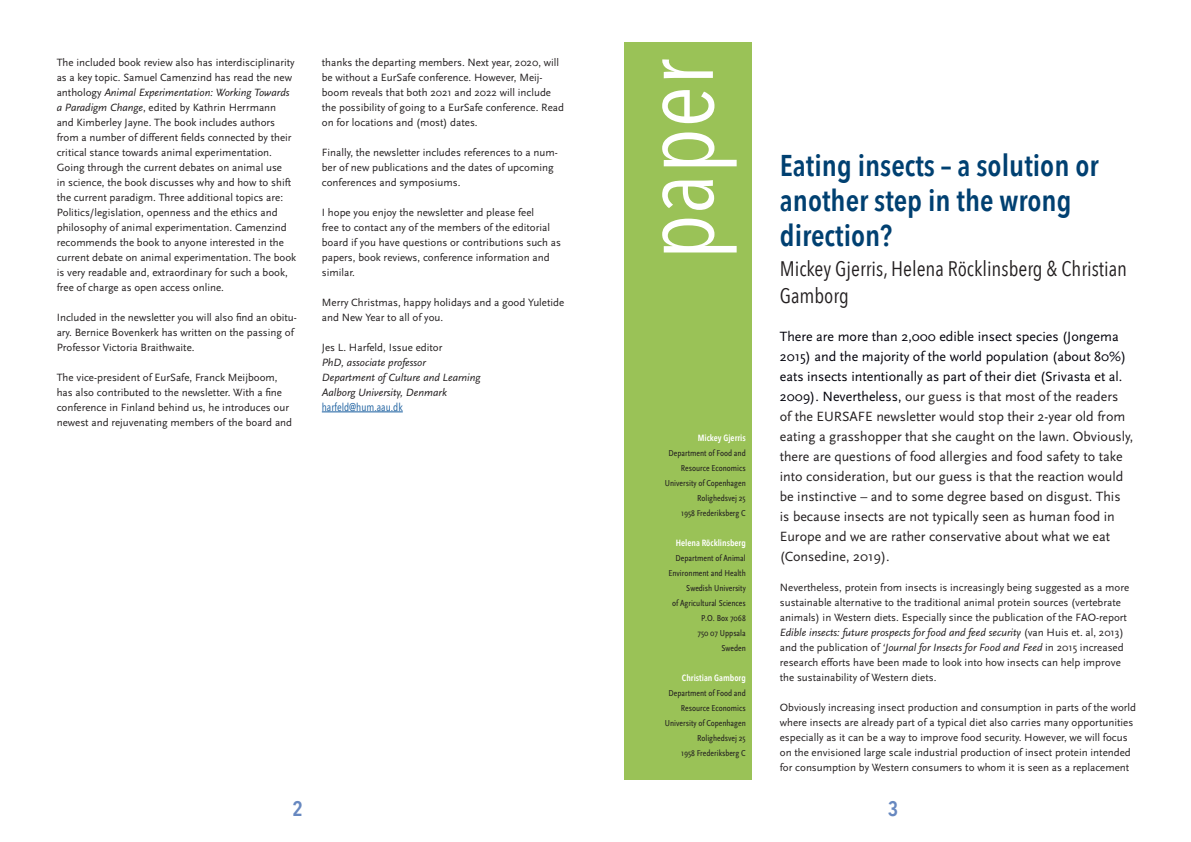
<style>
.page{position:relative;width:1191px;height:842px;background:#fff}
.page>*{position:absolute;margin:0;border:0;box-sizing:border-box;transform-origin:0 0}
.kop{font:99px "Avenir Next Condensed";color:#fff}
.KOP_DEF{font:600 30px/35px "Avenir Next Condensed";color:#004071}
.AUTEUR{font:21px/27px "Avenir Next Condensed";color:#231f20}
.kop_2{font:600 21px "Avenir Next Condensed";color:#6788c0}
.inleiding{font:14px/20px "Scala Sans";color:#231f20}
.basis{font:11px/15px "Scala Sans";color:#231f20}
.basis-2{font:italic 11px "Scala Sans";color:#231f20}
.basis-3{font:11px "Avenir Next Condensed";color:#175d9e}
.credits{font:9px "Scala Sans Regular Con";color:#231f20}
.credits-2{font:600 9px "Avenir Next Condensed";color:#fff}
.s1{font-style:italic}
.s2{color:#00000a}
</style>
<div class="page">
<hr style="left:322px;top:412px;width:81px;height:1px;background:#175d9e">
<div style="left:624px;top:43px;width:127px;height:737px;background:#9ac257"></div>
<p class="basis" style="left:57px;top:55px;width:241px">The included book review also has interdisciplinarity as a key topic. Samuel Camenzind has read the new anthology <span class="s1">Animal Experimentation: Working Towards a Paradigm Change</span>, edited by Kathrin Herrmann<br>and Kimberley Jayne. The book includes authors from a number of different fields connected by their critical stance towards animal experimentation.<br>Going through the current debates on animal use<br>in science, the book discusses why and how to shift the current paradigm. Three additional topics are:<br>Politics/legislation, openness and the ethics and philosophy of animal experimentation. Camenzind recommends the book to anyone interested in the current debate on animal experimentation. The book is very readable and, extraordinary for such a book, free of charge as open access online.</p>
<p class="basis" style="left:57px;top:310px;width:242px">Included in the newsletter you will also find an obitu&shy;ary. Bernice Bovenkerk has written on the passing of<br>Professor Victoria Braithwaite.</p>
<p class="basis" style="left:57px;top:370px;width:237px">The vice-president of EurSafe, Franck Meijboom, has also contributed to the newsletter. With a fine conference in Finland behind us, he introduces our newest and rejuvenating members of the board and</p>
<p class="basis" style="left:322px;top:55px;width:244px">thanks the departing members. Next year, 2020, will be without a EurSafe conference. However, Meij&shy;boom reveals that both 2021 and 2022 will include the possibility of going to a EurSafe conference. Read on for locations and (most) dates.</p>
<p class="basis" style="left:322px;top:145px;width:237px">Finally, the newsletter includes references to a num&shy;ber of new publications and the dates of upcoming conferences and symposiums.</p>
<p class="basis" style="left:322px;top:205px;width:241px">I hope you enjoy the newsletter and please feel<br>free to contact any of the members of the editorial board if you have questions or contributions such as papers, book reviews, conference information and similar.</p>
<p class="basis" style="left:322px;top:295px;width:244px">Merry Christmas, happy holidays and a good Yuletide and New Year to all of you.</p>
<p class="basis" style="left:322px;top:340px;width:122px">Jes L. Harfeld, Issue editor</p>
<p class="basis-2" style="left:322px;top:356px;width:106px">PhD, associate professor</p>
<p class="basis-2" style="left:322px;top:371px;width:160px">Department of Culture and Learning</p>
<p class="basis-2" style="left:322px;top:386px;width:126px">Aalborg University, Denmark</p>
<p class="basis-3" style="left:322px;top:398px;width:82px">harfeld@hum.aau.dk</p>
<p class="kop" style="left:593px;top:260px;width:203px;rotate:-90deg">paper</p>
<p class="credits-2" style="left:697px;top:430px;width:50px">Mickey Gjerris</p>
<p class="credits" style="left:668px;top:448px;width:79px">Department of Food and</p>
<p class="credits" style="left:681px;top:463px;width:66px">Resource Economics</p>
<p class="credits" style="left:665px;top:478px;width:82px">University of Copenhagen</p>
<p class="credits" style="left:697px;top:493px;width:50px">Rolighedsvej 25</p>
<p class="credits" style="left:681px;top:508px;width:66px">1958 Frederiksberg C</p>
<p class="credits-2" style="left:676px;top:535px;width:71px">Helena Röcklinsberg</p>
<p class="credits" style="left:675px;top:553px;width:72px">Department of Animal</p>
<p class="credits" style="left:668px;top:568px;width:79px">Environment and Health</p>
<p class="credits" style="left:686px;top:583px;width:61px">Swedish University</p>
<p class="credits" style="left:672px;top:598px;width:75px">of Agricultural Sciences</p>
<p class="credits" style="left:701px;top:613px;width:46px">P.O. Box 7068</p>
<p class="credits" style="left:697px;top:628px;width:50px">750 07 Uppsala</p>
<p class="credits" style="left:721px;top:643px;width:26px">Sweden</p>
<p class="credits-2" style="left:682px;top:670px;width:65px">Christian Gamborg</p>
<p class="credits" style="left:668px;top:688px;width:79px">Department of Food and</p>
<p class="credits" style="left:681px;top:703px;width:66px">Resource Economics</p>
<p class="credits" style="left:665px;top:718px;width:82px">University of Copenhagen</p>
<p class="credits" style="left:697px;top:733px;width:50px">Rolighedsvej 25</p>
<p class="credits" style="left:681px;top:748px;width:66px">1958 Frederiksberg C</p>
<p class="KOP_DEF" style="left:780px;top:147px;width:320px">Eating insects – a solution or another step in the wrong direction?</p>
<p class="AUTEUR" style="left:780px;top:254px;width:349px">Mickey Gjerris, Helena Röcklinsberg &amp; Christian<br>Gamborg</p>
<p class="inleiding" style="left:780px;top:327px;width:355px"><span class="s2">There are more than 2,000 edible insect species (Jongema 2015) and the majority of the world population (about 80%) eats insects intentionally as part of their diet (Srivasta et al.<br>2009). Nevertheless,</span> our guess is that most of the readers of the EURSAFE newsletter would stop their 2-year old from eating a grasshopper that she caught on the lawn. Obviously, there are questions of food allergies and food safety to take into consideration, but our guess is that the reaction would be instinctive – and to some degree based on disgust. This is because insects are not typically seen as human food in Europe and we are rather conservative about what we eat (Consedine, 2019).</p>
<p class="basis" style="left:780px;top:580px;width:351px">Nevertheless, protein from insects is increasingly being suggested as a more sustainable alternative to the traditional animal protein sources (vertebrate animals) in Western diets. Especially since the publication of the FAO-report <span class="s1">Edible insects: future prospects for food and feed security</span> (van Huis et. al, 2013) and the publication of <span class="s1">‘Journal for Insects for Food and Feed</span> in 2015 increased research efforts have been made to look into how insects can help improve the sustainability of Western diets.</p>
<p class="basis" style="left:780px;top:700px;width:358px">Obviously increasing insect production and consumption in parts of the world where insects are already part of a typical diet also carries many opportunities especially as it can be a way to improve food security. However, we will focus on the envisioned large scale industrial production of insect protein intended for consumption by Western consumers to whom it is seen as a replacement</p>
<p class="kop_2" style="left:292px;top:791px;width:12px">2</p>
<p class="kop_2" style="left:888px;top:791px;width:12px">3</p>
</div>
